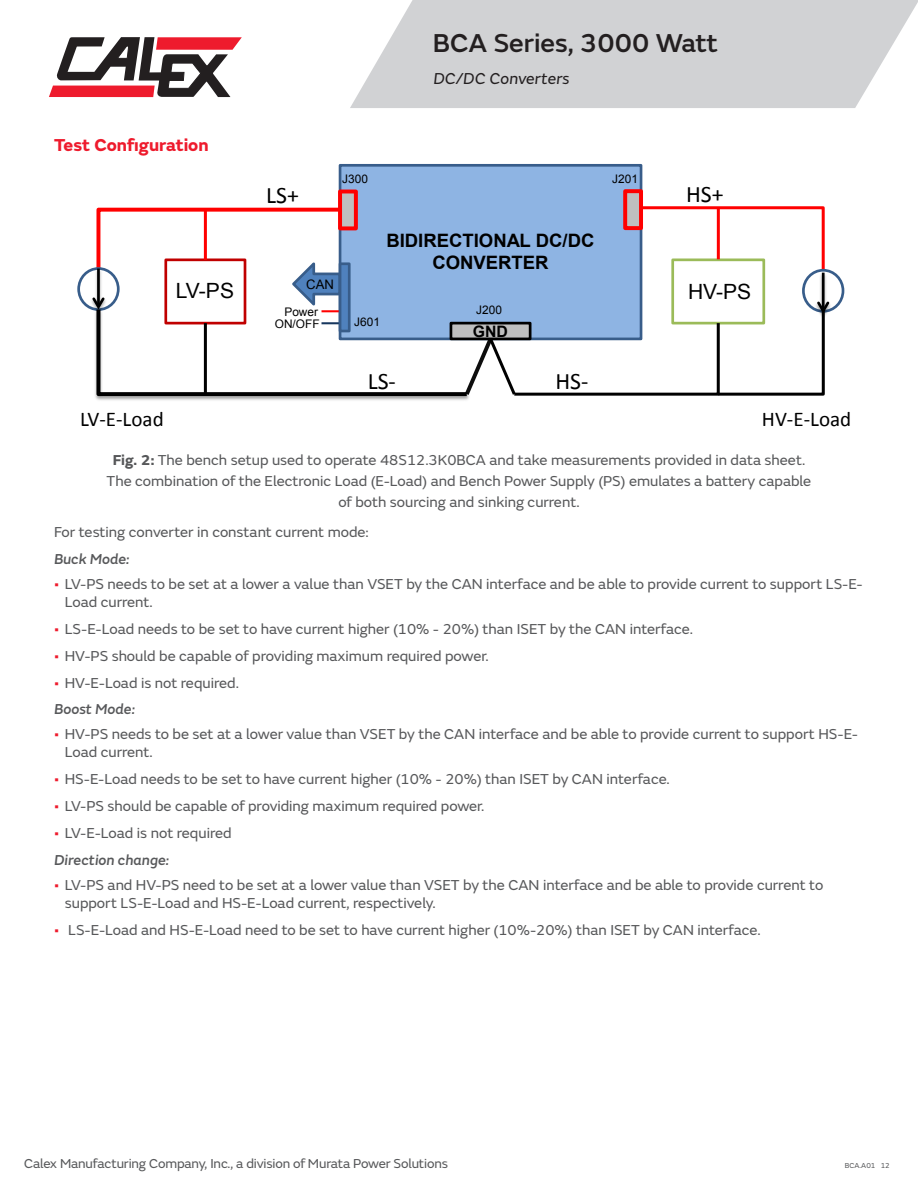
<style>
.page{position:relative;width:918px;height:1188px;background:#fff}
.page>*{position:absolute;margin:0;border:0;box-sizing:border-box;transform-origin:0 0}
.t1{font:500 27px "FS Emeric";color:#231f20}
.t2{font:23.7px "Calibri";color:#000}
.t3{font:21px "Calibri";color:#000}
.t4{font:21px "Arial";color:#000}
.t5{font:700 18.45px/22px "Arial";letter-spacing:-.005em;color:#000;text-align:center}
.a-head_red{font:700 18px "FS Emeric";color:#ee1b2d}
.t6{font:italic 16.5px "FS Emeric";letter-spacing:.01em;color:#231f20}
.t7{font:700 15.75px "Arial";color:#000}
.body{font:15px/18px "FS Emeric";color:#57585a}
.c-head{font:italic 500 15px "FS Emeric";color:#57585a}
.t8{font:13.5px "FS Emeric";letter-spacing:-.01em;color:#57585a}
.t9{font:13.05px "Arial";color:#000}
.t10{font:11.85px "Arial";letter-spacing:.005em;color:#000}
.t11{font:7.5px "FS Emeric";color:#57585a}
.s1{font-weight:700}
.s2{color:#ee1b2d}
</style>
<div class="page">
<svg style="left:350px;top:0;width:568px;height:108px;background:#d6d6d8"></svg>
<svg style="left:49px;top:37px;width:193px;height:60px"></svg>
<div style="left:340px;top:165px;width:301px;height:174px;background:#8eb4e3"></div>
<div style="left:339px;top:164px;width:303px;height:176px;border:3px solid #385d8a"></div>
<div style="left:340px;top:192px;width:16px;height:36px;background:#bfbfbf"></div>
<div style="left:338px;top:190px;width:20px;height:40px;border:4px solid #f00"></div>
<div style="left:625px;top:191px;width:16px;height:37px;background:#bfbfbf"></div>
<div style="left:623px;top:189px;width:20px;height:41px;border:4px solid #f00"></div>
<div style="left:77px;top:267px;width:43px;height:44px;border:3px solid #385d8a;border-radius:50%"></div>
<img style="left:82px;top:269px;width:8px;height:40px">
<div style="left:802px;top:269px;width:42px;height:44px;border:3px solid #385d8a;border-radius:50%"></div>
<img style="left:832px;top:271px;width:8px;height:40px">
<svg style="left:90px;top:205px;width:742px;height:194px"></svg>
<h1 class="t1" style="left:433px;top:23px;width:287px">BCA Series, 3000 Watt</h1>
<p class="a-head_red" style="left:54px;top:131px;width:156px">Test Configuration</p>
<p class="t4" style="left:176px;top:277px;width:60px">LV-PS</p>
<p class="t6" style="left:434px;top:67px;width:138px">DC/DC Converters</p>
<p class="t2" style="left:266px;top:181px;width:34px">LS+</p>
<p class="t10" style="left:342px;top:171px;width:27px">J300</p>
<p class="t10" style="left:612px;top:172px;width:27px">J201</p>
<p class="t9" style="left:306px;top:276px;width:29px">CAN</p>
<p class="t5" style="left:386px;top:230px;width:210px">BIDIRECTIONAL DC/DC<br>CONVERTER</p>
<p class="t10" style="left:284px;top:304px;width:35px">Power</p>
<p class="t10" style="left:476px;top:302px;width:27px">J200</p>
<p class="t10" style="left:354px;top:314px;width:27px">J601</p>
<p class="t10" style="left:275px;top:316px;width:46px">ON/OFF</p>
<p class="t7" style="left:473px;top:321px;width:37px">GND</p>
<p class="t2" style="left:368px;top:367px;width:30px">LS-</p>
<p class="t2" style="left:555px;top:367px;width:34px">HS-</p>
<p class="t2" style="left:686px;top:180px;width:39px">HS+</p>
<p class="t4" style="left:688px;top:278px;width:65px">HV-PS</p>
<p class="t3" style="left:762px;top:406px;width:91px">HV-E-Load</p>
<p class="body" style="left:107px;top:449px;width:706px;line-height:21px;text-align:center"><span class="s1">Fig. 2:</span> The bench setup used to operate 48S12.3K0BCA and take measurements provided in data sheet.<br>The combination of the Electronic Load (E-Load) and Bench Power Supply (PS) emulates a battery capable of both sourcing and sinking current.</p>
<p class="body" style="left:54px;top:522px;width:316px">For testing converter in constant current mode:</p>
<p class="c-head" style="left:54px;top:548px;width:77px">Buck Mode:</p>
<p class="body" style="left:65px;top:574px;width:800px;text-indent:-11px"><span class="s2">•</span> LV-PS needs to be set at a lower a value than VSET by the CAN interface and be able to provide current to support LS-E-<br>Load current.</p>
<p class="body" style="left:54px;top:619px;width:640px"><span class="s2">•</span> LS-E-Load needs to be set to have current higher (10% - 20%) than ISET by the CAN interface.</p>
<p class="body" style="left:54px;top:646px;width:436px"><span class="s2">•</span> HV-PS should be capable of providing maximum required power.</p>
<p class="body" style="left:54px;top:673px;width:187px"><span class="s2">•</span> HV-E-Load is not required.</p>
<p class="c-head" style="left:54px;top:698px;width:82px">Boost Mode:</p>
<p class="body" style="left:65px;top:724px;width:795px;text-indent:-11px"><span class="s2">•</span> HV-PS needs to be set at a lower value than VSET by the CAN interface and be able to provide current to support HS-E-<br>Load current.</p>
<p class="body" style="left:54px;top:769px;width:617px"><span class="s2">•</span> HS-E-Load needs to be set to have current higher (10% - 20%) than ISET by CAN interface.</p>
<p class="body" style="left:54px;top:796px;width:432px"><span class="s2">•</span> LV-PS should be capable of providing maximum required power.</p>
<p class="body" style="left:54px;top:823px;width:179px"><span class="s2">•</span> LV-E-Load is not required</p>
<p class="c-head" style="left:54px;top:849px;width:117px">Direction change:</p>
<p class="body" style="left:65px;top:875px;width:760px;text-indent:-11px"><span class="s2">•</span> LV-PS and HV-PS need to be set at a lower value than VSET by the CAN interface and be able to provide current to support LS-E-Load and HS-E-Load current, respectively.</p>
<p class="body" style="left:54px;top:920px;width:708px"><span class="s2">•</span> LS-E-Load and HS-E-Load need to be set to have current higher (10%-20%) than ISET by CAN interface.</p>
<p class="t3" style="left:80px;top:406px;width:85px">LV-E-Load</p>
<p class="t8" style="left:24px;top:1154px;width:425px">Calex Manufacturing Company, Inc., a division of Murata Power Solutions</p>
<p class="t11" style="left:845px;top:1160px;width:47px">BCA.A01 12</p>
</div>
